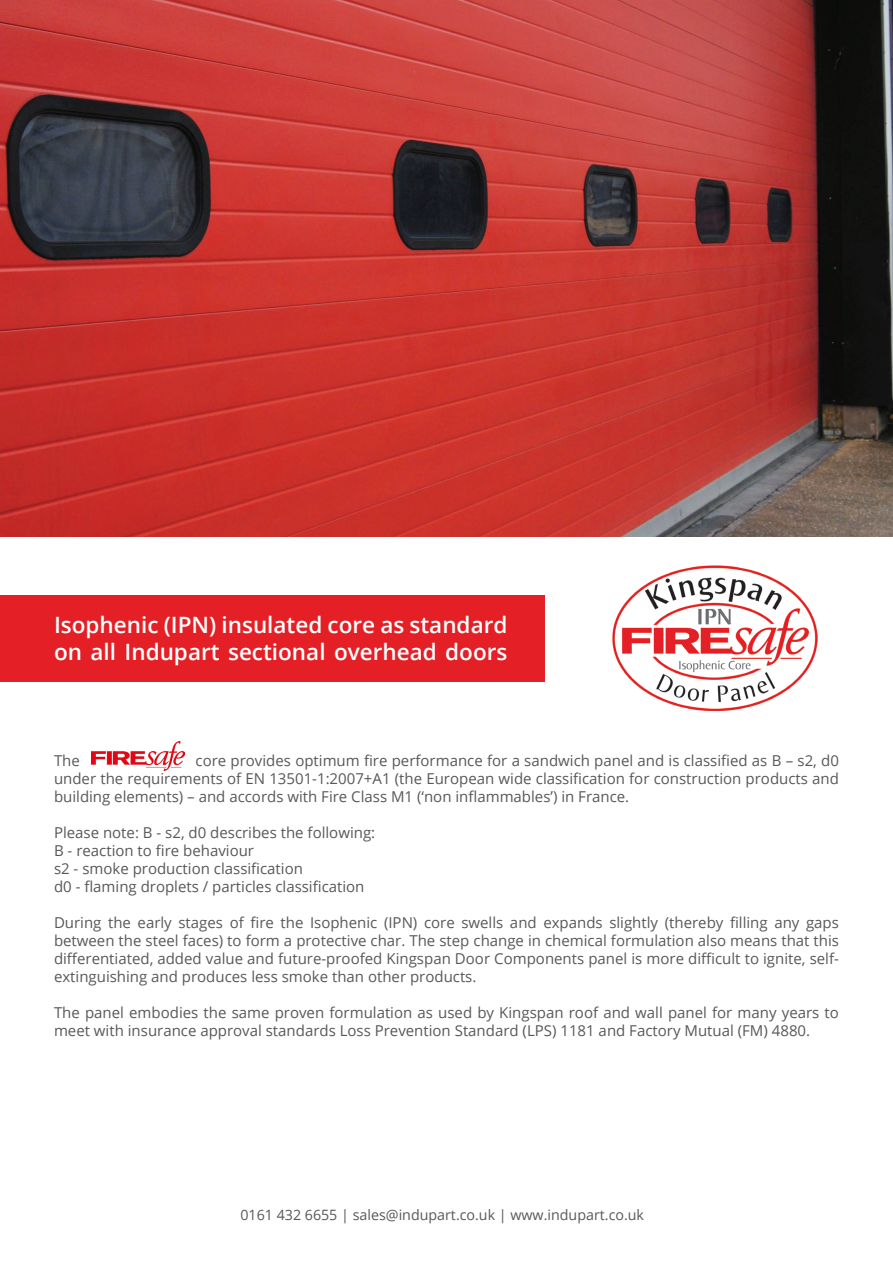
<style>
.page{position:relative;width:893px;height:1263px;background:#fff}
.page>*{position:absolute;margin:0;border:0;box-sizing:border-box;transform-origin:0 0}
.t1{font:600 22.5px/27px "Open Sans";color:#fff}
.t2{font:15px/18px "Open Sans";color:#57585a;text-align:justify}
.t3{font:14.25px "Open Sans";color:#57585a}
</style>
<div class="page">
<img style="left:0;top:0;width:893px;height:536px">
<img style="left:91px;top:741px;width:94px;height:29px">
<img style="left:612px;top:566px;width:205px;height:144px">
<div style="left:0;top:595px;width:544px;height:86px;background:#e41f25"></div>
<p class="t1" style="left:54px;top:611px;width:455px">Isophenic (IPN) insulated core as standard on all Indupart sectional overhead doors</p>
<p class="t2" style="left:54px;top:751px;width:786px;text-indent:142px">core provides optimum fire performance for a sandwich panel and is classified as B – s2, d0 under the requirements of EN 13501-1:2007+A1 (the European wide classification for construction products and building elements) – and accords with Fire Class M1 (‘non inflammables’) in France.</p>
<p class="t2" style="left:54px;top:823px;width:323px">Please note: B - s2, d0 describes the following:</p>
<p class="t2" style="left:54px;top:841px;width:202px">B - reaction to fire behaviour</p>
<p class="t2" style="left:54px;top:859px;width:251px">s2 - smoke production classification</p>
<p class="t2" style="left:54px;top:877px;width:312px">d0 - flaming droplets / particles classification</p>
<p class="t2" style="left:54px;top:913px;width:786px">During the early stages of fire the Isophenic (IPN) core swells and expands slightly (thereby filling any gaps between the steel faces) to form a protective char. The step change in chemical formulation also means that this differentiated, added value and future-proofed Kingspan Door Components panel is more difficult to ignite, self&shy;extinguishing and produces less smoke than other products.</p>
<p class="t2" style="left:54px;top:1003px;width:786px">The panel embodies the same proven formulation as used by Kingspan roof and wall panel for many years to meet with insurance approval standards Loss Prevention Standard (LPS) 1181 and Factory Mutual (FM) 4880.</p>
<p class="t2" style="left:54px;top:751px;width:27px">The</p>
<p class="t3" style="left:240px;top:1205px;width:405px">0161 432 6655 | sales@indupart.co.uk | www.indupart.co.uk</p>
</div>
